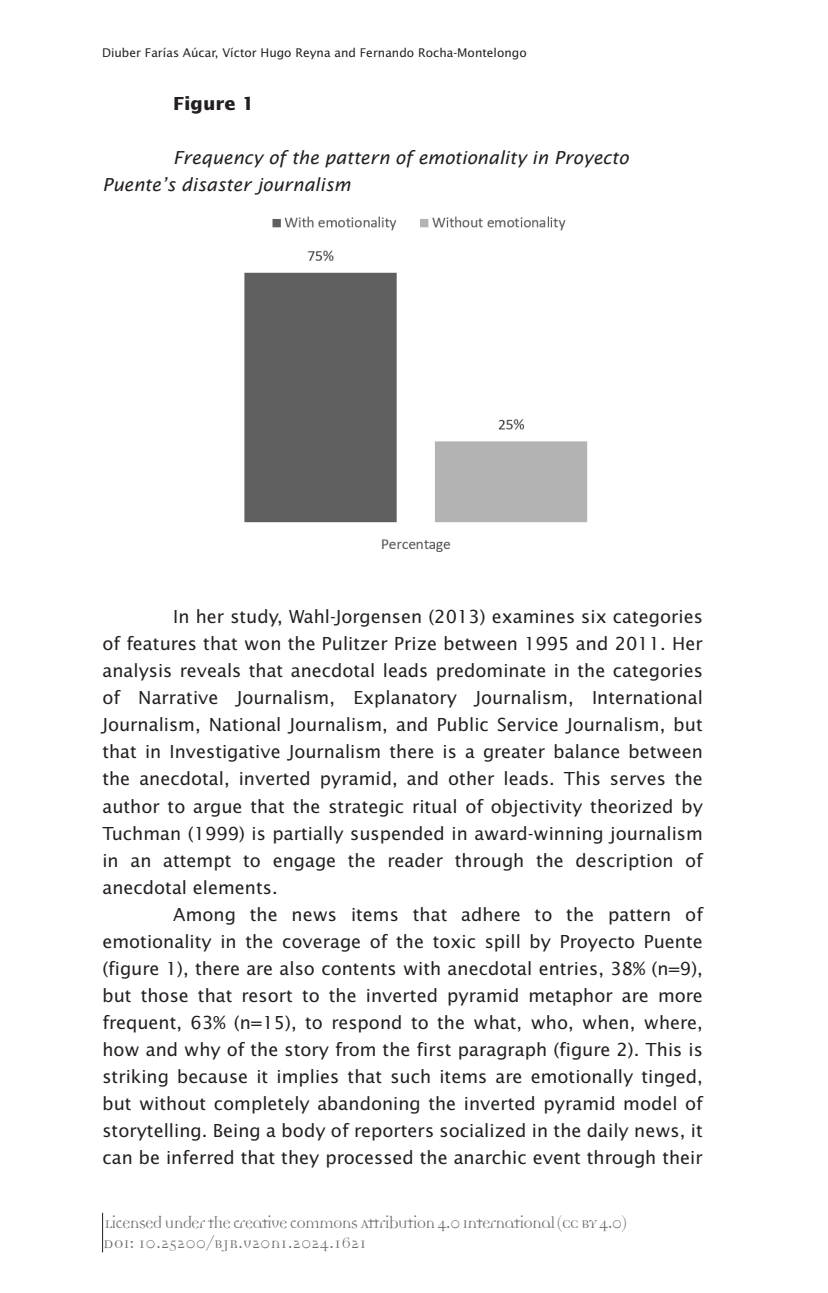
<style>
.page{position:relative;width:828px;height:1293px;background:#fff}
.page>*{position:absolute;margin:0;border:0;box-sizing:border-box;transform-origin:0 0}
.Corpo_de_texto_ok{font:18px/27px "Lucida Sans";color:#231f20;text-align:justify}
.t1{font:italic 18px/27px "Lucida Sans";color:#231f20}
.t2{font:18px "Democratica";letter-spacing:-.05em;color:#6c6d70}
.t3{font:18px "Democratica";color:#6c6d70}
.t4{font:700 18px "Lucida Sans";color:#231f20}
.t5{font:12px "Lucida Sans";color:#231f20}
</style>
<div class="page">
<hr style="left:102px;top:1212px;width:1px;height:40px;background:#231f20">
<img style="left:244px;top:216px;width:344px;height:336px">
<svg style="left:244px;top:522px;width:344px;height:4px"></svg>
<p class="t5" style="left:102px;top:46px;width:426px">Diuber Farías Aúcar, Víctor Hugo Reyna and Fernando Rocha-Montelongo</p>
<p class="t4" style="left:173px;top:94px;width:82px">Figure 1</p>
<p class="t1" style="left:102px;top:144px;width:528px;text-indent:71px">Frequency of the pattern of emotionality in Proyecto<br>Puente’s disaster journalism</p>
<p class="Corpo_de_texto_ok" style="left:102px;top:604px;width:602px;text-indent:71px">In her study, Wahl-Jorgensen (2013) examines six categories of features that won the Pulitzer Prize between 1995 and 2011. Her analysis reveals that anecdotal leads predominate in the categories of Narrative Journalism, Explanatory Journalism, International Journalism, National Journalism, and Public Service Journalism, but that in Investigative Journalism there is a greater balance between the anecdotal, inverted pyramid, and other leads. This serves the author to argue that the strategic ritual of objectivity theorized by Tuchman (1999) is partially suspended in award-winning journalism in an attempt to engage the reader through the description of anecdotal elements.</p>
<p class="Corpo_de_texto_ok" style="left:102px;top:901px;width:602px;text-indent:71px">Among the news items that adhere to the pattern of emotionality in the coverage of the toxic spill by Proyecto Puente (figure 1), there are also contents with anecdotal entries, 38% (n=9), but those that resort to the inverted pyramid metaphor are more frequent, 63% (n=15), to respond to the what, who, when, where, how and why of the story from the first paragraph (figure 2). This is striking because it implies that such items are emotionally tinged, but without completely abandoning the inverted pyramid model of storytelling. Being a body of reporters socialized in the daily news, it can be inferred that they processed the anarchic event through their</p>
<p class="t2" style="left:105px;top:1214px;width:523px">Licensed under the creative commons Attribution 4.0 International (CC BY 4.0)</p>
<p class="t3" style="left:103px;top:1235px;width:265px">DOI: 10.25200/BJR.v20n1.2024.1621</p>
</div>
